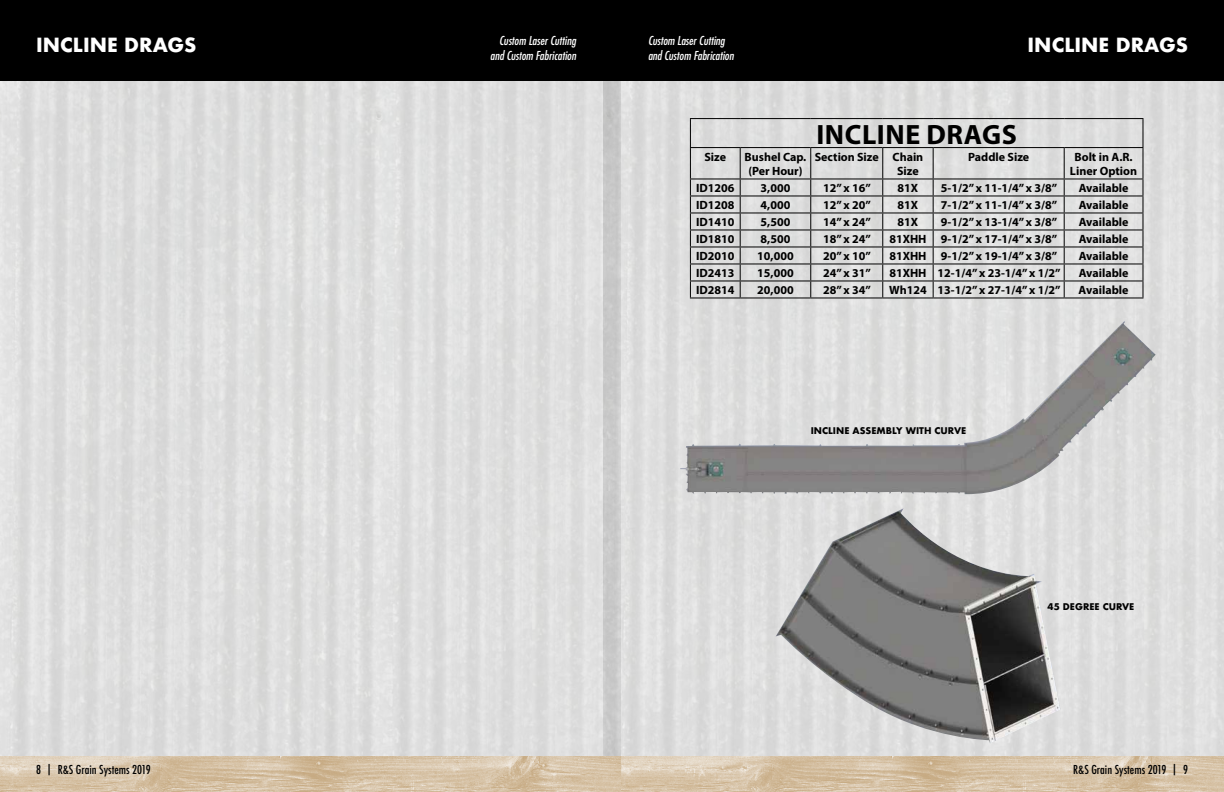
<style>
.page{position:relative;width:1224px;height:792px;background:#fff}
.page>*{position:absolute;margin:0;border:0;box-sizing:border-box;transform-origin:0 0}
.t1{font:700 28px "Myriad Pro";letter-spacing:.02em;color:#000}
.t2{font:700 19px "Futura";color:#fff}
.t3{font:700 12px/14.4px "Myriad Pro";color:#000;text-align:center}
.t4{font:italic condensed 12px/14.4px "Futura";color:#fff}
.t5{font:500 condensed 12px "Futura";color:#000}
.t6{font:700 9px "Futura";color:#000}
</style>
<div class="page">
<img style="left:621px;top:81px;width:603px;height:711px">
<div style="left:603px;top:0;width:621px;height:81px;background:#000"></div>
<img style="left:0;top:81px;width:621px;height:711px">
<div style="left:0;top:0;width:621px;height:81px;background:#000"></div>
<hr style="left:690px;top:118px;width:50px;height:1px;background:#000">
<svg style="left:690px;top:119px;width:1px;height:28px"></svg>
<hr style="left:740px;top:118px;width:71px;height:1px;background:#000">
<hr style="left:811px;top:118px;width:72px;height:1px;background:#000">
<hr style="left:883px;top:118px;width:50px;height:1px;background:#000">
<hr style="left:933px;top:118px;width:131px;height:1px;background:#000">
<hr style="left:1064px;top:118px;width:79px;height:1px;background:#000">
<svg style="left:1142px;top:119px;width:1px;height:28px"></svg>
<hr style="left:690px;top:147px;width:50px;height:1px;background:#000">
<hr style="left:690px;top:148px;width:1px;height:30px;background:#000">
<hr style="left:740px;top:147px;width:71px;height:1px;background:#000">
<hr style="left:740px;top:148px;width:1px;height:30px;background:#000">
<hr style="left:811px;top:147px;width:72px;height:1px;background:#000">
<hr style="left:810px;top:148px;width:1px;height:30px;background:#000">
<hr style="left:883px;top:147px;width:50px;height:1px;background:#000">
<hr style="left:882px;top:148px;width:1px;height:30px;background:#000">
<hr style="left:933px;top:147px;width:131px;height:1px;background:#000">
<hr style="left:933px;top:148px;width:1px;height:30px;background:#000">
<hr style="left:1064px;top:147px;width:79px;height:1px;background:#000">
<hr style="left:1064px;top:148px;width:1px;height:30px;background:#000">
<hr style="left:1142px;top:148px;width:1px;height:30px;background:#000">
<hr style="left:690px;top:178px;width:50px;height:1px;background:#000">
<hr style="left:740px;top:178px;width:71px;height:1px;background:#000">
<hr style="left:811px;top:178px;width:72px;height:1px;background:#000">
<hr style="left:883px;top:178px;width:50px;height:1px;background:#000">
<hr style="left:933px;top:178px;width:131px;height:1px;background:#000">
<hr style="left:1064px;top:178px;width:79px;height:1px;background:#000">
<hr style="left:690px;top:195px;width:50px;height:1px;background:#000">
<hr style="left:740px;top:195px;width:71px;height:1px;background:#000">
<hr style="left:811px;top:195px;width:72px;height:1px;background:#000">
<hr style="left:883px;top:195px;width:50px;height:1px;background:#000">
<hr style="left:933px;top:195px;width:131px;height:1px;background:#000">
<hr style="left:1064px;top:195px;width:79px;height:1px;background:#000">
<hr style="left:690px;top:212px;width:50px;height:1px;background:#000">
<hr style="left:740px;top:212px;width:71px;height:1px;background:#000">
<hr style="left:811px;top:212px;width:72px;height:1px;background:#000">
<hr style="left:883px;top:212px;width:50px;height:1px;background:#000">
<hr style="left:933px;top:212px;width:131px;height:1px;background:#000">
<hr style="left:1064px;top:212px;width:79px;height:1px;background:#000">
<hr style="left:690px;top:229px;width:50px;height:1px;background:#000">
<hr style="left:740px;top:229px;width:71px;height:1px;background:#000">
<hr style="left:811px;top:229px;width:72px;height:1px;background:#000">
<hr style="left:883px;top:229px;width:50px;height:1px;background:#000">
<hr style="left:933px;top:229px;width:131px;height:1px;background:#000">
<hr style="left:1064px;top:229px;width:79px;height:1px;background:#000">
<hr style="left:690px;top:246px;width:50px;height:1px;background:#000">
<hr style="left:740px;top:246px;width:71px;height:1px;background:#000">
<hr style="left:811px;top:246px;width:72px;height:1px;background:#000">
<hr style="left:883px;top:246px;width:50px;height:1px;background:#000">
<hr style="left:933px;top:246px;width:131px;height:1px;background:#000">
<hr style="left:1064px;top:246px;width:79px;height:1px;background:#000">
<hr style="left:690px;top:263px;width:50px;height:1px;background:#000">
<hr style="left:740px;top:263px;width:71px;height:1px;background:#000">
<hr style="left:811px;top:263px;width:72px;height:1px;background:#000">
<hr style="left:883px;top:263px;width:50px;height:1px;background:#000">
<hr style="left:933px;top:263px;width:131px;height:1px;background:#000">
<hr style="left:1064px;top:263px;width:79px;height:1px;background:#000">
<hr style="left:690px;top:280px;width:50px;height:1px;background:#000">
<svg style="left:690px;top:179px;width:1px;height:118px"></svg>
<hr style="left:740px;top:280px;width:71px;height:1px;background:#000">
<svg style="left:740px;top:179px;width:1px;height:118px"></svg>
<hr style="left:811px;top:280px;width:72px;height:1px;background:#000">
<svg style="left:810px;top:179px;width:1px;height:118px"></svg>
<hr style="left:883px;top:280px;width:50px;height:1px;background:#000">
<svg style="left:882px;top:179px;width:1px;height:118px"></svg>
<hr style="left:933px;top:280px;width:131px;height:1px;background:#000">
<svg style="left:933px;top:179px;width:1px;height:118px"></svg>
<hr style="left:1064px;top:280px;width:79px;height:1px;background:#000">
<svg style="left:1064px;top:179px;width:1px;height:118px"></svg>
<svg style="left:1142px;top:179px;width:1px;height:118px"></svg>
<hr style="left:690px;top:297px;width:50px;height:1px;background:#000">
<hr style="left:740px;top:297px;width:71px;height:1px;background:#000">
<hr style="left:811px;top:297px;width:72px;height:1px;background:#000">
<hr style="left:883px;top:297px;width:50px;height:1px;background:#000">
<hr style="left:933px;top:297px;width:131px;height:1px;background:#000">
<hr style="left:1064px;top:297px;width:79px;height:1px;background:#000">
<img style="left:680px;top:321px;width:476px;height:173px">
<img style="left:776px;top:508px;width:284px;height:235px">
<p class="t4" style="left:490px;top:34px;width:87px;text-align:right">Custom Laser Cutting and Custom Fabrication</p>
<p class="t4" style="left:648px;top:34px;width:87px">Custom Laser Cutting and Custom Fabrication</p>
<h2 class="t2" style="left:36px;top:31px;width:162px">INCLINE DRAGS</h2>
<h2 class="t2" style="left:1027px;top:31px;width:162px">INCLINE DRAGS</h2>
<h1 class="t1" style="left:816px;top:116px;width:202px">INCLINE DRAGS</h1>
<p class="t3" style="left:704px;top:149px;width:23px">Size</p>
<p class="t3" style="left:745px;top:149px;width:63px">Bushel Cap. (Per Hour)</p>
<p class="t3" style="left:897px;top:149px;width:28px;text-align:left;text-indent:-82px">Section Size Chain<br>Size</p>
<p class="t3" style="left:968px;top:149px;width:63px">Paddle Size</p>
<p class="t3" style="left:1070px;top:149px;width:69px">Bolt in A.R.<br>Liner Option</p>
<p class="t3" style="left:696px;top:180px;width:40px">ID1206</p>
<p class="t3" style="left:761px;top:180px;width:31px">3,000</p>
<p class="t3" style="left:823px;top:180px;width:49px">12” x 16”</p>
<p class="t3" style="left:898px;top:180px;width:22px">81X</p>
<p class="t3" style="left:941px;top:180px;width:118px">5-1/2” x 11-1/4” x 3/8”</p>
<p class="t3" style="left:1079px;top:180px;width:51px">Available</p>
<p class="t3" style="left:696px;top:197px;width:40px">ID1208</p>
<p class="t3" style="left:761px;top:197px;width:31px">4,000</p>
<p class="t3" style="left:823px;top:197px;width:49px">12” x 20”</p>
<p class="t3" style="left:898px;top:197px;width:22px">81X</p>
<p class="t3" style="left:941px;top:197px;width:118px">7-1/2” x 11-1/4” x 3/8”</p>
<p class="t3" style="left:1079px;top:197px;width:51px">Available</p>
<p class="t3" style="left:696px;top:214px;width:40px">ID1410</p>
<p class="t3" style="left:761px;top:214px;width:31px">5,500</p>
<p class="t3" style="left:823px;top:214px;width:49px">14” x 24”</p>
<p class="t3" style="left:898px;top:214px;width:22px">81X</p>
<p class="t3" style="left:941px;top:214px;width:118px">9-1/2” x 13-1/4” x 3/8”</p>
<p class="t3" style="left:1079px;top:214px;width:51px">Available</p>
<p class="t3" style="left:696px;top:231px;width:40px">ID1810</p>
<p class="t3" style="left:761px;top:231px;width:31px">8,500</p>
<p class="t3" style="left:823px;top:231px;width:49px">18” x 24”</p>
<p class="t3" style="left:889px;top:231px;width:169px">81XHH 9-1/2” x 17-1/4” x 3/8”</p>
<p class="t3" style="left:1079px;top:231px;width:51px">Available</p>
<p class="t3" style="left:696px;top:248px;width:40px">ID2010</p>
<p class="t3" style="left:757px;top:248px;width:38px">10,000</p>
<p class="t3" style="left:823px;top:248px;width:49px">20” x 10”</p>
<p class="t3" style="left:889px;top:248px;width:169px">81XHH 9-1/2” x 19-1/4” x 3/8”</p>
<p class="t3" style="left:1079px;top:248px;width:51px">Available</p>
<p class="t3" style="left:696px;top:265px;width:40px">ID2413</p>
<p class="t3" style="left:757px;top:265px;width:38px">15,000</p>
<p class="t3" style="left:823px;top:265px;width:49px">24” x 31”</p>
<p class="t3" style="left:889px;top:265px;width:173px">81XHH 12-1/4” x 23-1/4” x 1/2”</p>
<p class="t3" style="left:1079px;top:265px;width:51px">Available</p>
<p class="t3" style="left:696px;top:282px;width:40px">ID2814</p>
<p class="t3" style="left:757px;top:282px;width:38px">20,000</p>
<p class="t3" style="left:823px;top:282px;width:49px">28” x 34”</p>
<p class="t3" style="left:889px;top:282px;width:173px">Wh124 13-1/2” x 27-1/4” x 1/2”</p>
<p class="t3" style="left:1079px;top:282px;width:51px">Available</p>
<p class="t5" style="left:36px;top:762px;width:116px">8 | R&amp;S Grain Systems 2019</p>
<p class="t6" style="left:811px;top:424px;width:157px">INCLINE ASSEMBLY WITH CURVE</p>
<p class="t6" style="left:1048px;top:600px;width:88px">45 DEGREE CURVE</p>
<p class="t5" style="left:1073px;top:762px;width:116px">R&amp;S Grain Systems 2019 | 9</p>
</div>
